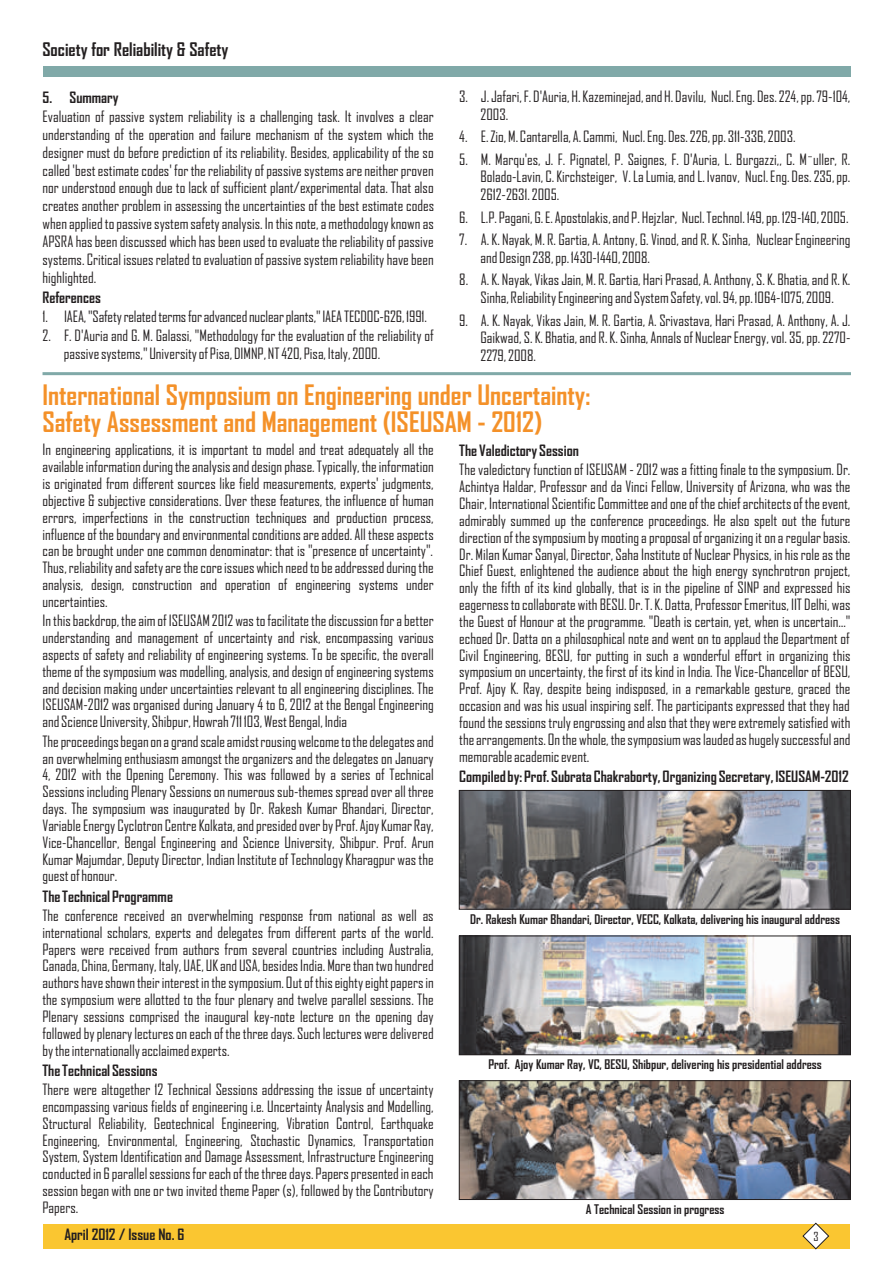
<style>
.page{position:relative;width:893px;height:1263px;background:#fff}
.page>*{position:absolute;margin:0;border:0;box-sizing:border-box;transform-origin:0 0}
.t1{font:700 27px/26.7px "Agency FB";color:#f49129}
.t2{font:700 18px "Agency FB";color:#231f20}
.t3{font:15px/16.8px "Agency FB";color:#231f20;text-align:justify}
.t4{font:700 15px "Agency FB";color:#231f20}
.t5{font:700 12.75px "Agency FB";color:#231f20}
.t6{font:12px "Agency FB";color:#231f20}
</style>
<div class="page">
<div style="left:43px;top:66px;width:807px;height:11px;background:#80a9a8"></div>
<div style="left:43px;top:1224px;width:807px;height:24px;background:#fac631"></div>
<svg style="left:802px;top:1222px;width:28px;height:28px"></svg>
<hr style="left:43px;top:372px;width:808px;height:3px;background:#80a9a8">
<img style="left:461px;top:792px;width:388px;height:115px">
<div style="left:459px;top:790px;width:392px;height:119px;border:1px solid #231f20"></div>
<img style="left:461px;top:937px;width:388px;height:116px">
<div style="left:459px;top:935px;width:392px;height:120px;border:1px solid #231f20"></div>
<img style="left:461px;top:1082px;width:388px;height:116px">
<div style="left:459px;top:1080px;width:392px;height:120px;border:1px solid #231f20"></div>
<p class="t2" style="left:42px;top:42px;width:188px">Society for Reliability &amp; Safety</p>
<p class="t4" style="left:43px;top:91px;width:78px">5. Summary</p>
<p class="t3" style="left:42px;top:109px;width:393px;line-height:17.9px">Evaluation of passive system reliability is a challenging task. It involves a clear understanding of the operation and failure mechanism of the system which the designer must do before prediction of its reliability. Besides, applicability of the so called 'best estimate codes' for the reliability of passive systems are neither proven nor understood enough due to lack of sufficient plant/experimental data. That also creates another problem in assessing the uncertainties of the best estimate codes when applied to passive system safety analysis. In this note, a methodology known as APSRA has been discussed which has been used to evaluate the reliability of passive systems. Critical issues related to evaluation of passive system reliability have been highlighted.</p>
<p class="t4" style="left:42px;top:291px;width:60px">References</p>
<p class="t3" style="left:42px;top:309px;width:386px">1. IAEA, "Safety related terms for advanced nuclear plants," IAEA TECDOC-626, 1991.</p>
<p class="t3" style="left:64px;top:328px;width:371px;line-height:17.9px;text-indent:-21px">2. F. D'Auria and G. M. Galassi, "Methodology for the evaluation of the reliability of passive systems," University of Pisa, DIMNP, NT 420, Pisa, Italy, 2000.</p>
<p class="t3" style="left:480px;top:89px;width:371px;line-height:17.9px;text-indent:-21px">3. J. Jafari, F. D'Auria, H. Kazeminejad, and H. Davilu, Nucl. Eng. Des. 224, pp. 79-104,<br>2003.</p>
<p class="t3" style="left:459px;top:129px;width:338px">4. E. Zio, M. Cantarella, A. Cammi, Nucl. Eng. Des. 226, pp. 311-336, 2003.</p>
<p class="t3" style="left:480px;top:151px;width:371px;line-height:17.9px;text-indent:-21px">5. M. Marqu'es, J. F. Pignatel, P. Saignes, F. D'Auria, L. Burgazzi,, C. M¨uller, R.<br>Bolado-Lavin, C. Kirchsteiger, V. La Lumia, and L. Ivanov, Nucl. Eng. Des. 235, pp.<br>2612-2631. 2005.</p>
<p class="t3" style="left:459px;top:210px;width:391px">6. L.P. Pagani, G. E. Apostolakis, and P. Hejzlar, Nucl. Technol. 149, pp. 129-140, 2005.</p>
<p class="t3" style="left:480px;top:232px;width:371px;line-height:17.9px;text-indent:-21px">7. A. K. Nayak, M. R. Gartia, A. Antony, G. Vinod, and R. K. Sinha, Nuclear Engineering and Design 238, pp. 1430-1440, 2008.</p>
<p class="t3" style="left:459px;top:272px;width:393px;line-height:17.9px;text-align:center">8. A. K. Nayak, Vikas Jain, M. R. Gartia, Hari Prasad, A. Anthony, S. K. Bhatia, and R. K.<br>Sinha, Reliability Engineering and System Safety, vol. 94, pp. 1064-1075, 2009.</p>
<p class="t3" style="left:480px;top:312px;width:371px;line-height:17.9px;text-indent:-21px">9. A. K. Nayak, Vikas Jain, M. R. Gartia, A. Srivastava, Hari Prasad, A. Anthony, A. J.<br>Gaikwad, S. K. Bhatia, and R. K. Sinha, Annals of Nuclear Energy, vol. 35, pp. 2270- 2279, 2008.</p>
<h1 class="t1" style="left:43px;top:384px;width:549px">International Symposium on Engineering under Uncertainty:<br>Safety Assessment and Management (ISEUSAM - 2012)</h1>
<p class="t4" style="left:459px;top:444px;width:121px">The Valedictory Session</p>
<p class="t3" style="left:459px;top:463px;width:393px">The valedictory function of ISEUSAM - 2012 was a fitting finale to the symposium. Dr.<br>Achintya Haldar, Professor and da Vinci Fellow, University of Arizona, who was the Chair, International Scientific Committee and one of the chief architects of the event, admirably summed up the conference proceedings. He also spelt out the future direction of the symposium by mooting a proposal of organizing it on a regular basis.<br>Dr. Milan Kumar Sanyal, Director, Saha Institute of Nuclear Physics, in his role as the Chief Guest, enlightened the audience about the high energy synchrotron project, only the fifth of its kind globally, that is in the pipeline of SINP and expressed his eagerness to collaborate with BESU. Dr. T. K. Datta, Professor Emeritus, IIT Delhi, was the Guest of Honour at the programme. "Death is certain, yet, when is uncertain…" echoed Dr. Datta on a philosophical note and went on to applaud the Department of Civil Engineering, BESU, for putting in such a wonderful effort in organizing this symposium on uncertainty, the first of its kind in India. The Vice-Chancellor of BESU, Prof. Ajoy K. Ray, despite being indisposed, in a remarkable gesture, graced the occasion and was his usual inspiring self. The participants expressed that they had found the sessions truly engrossing and also that they were extremely satisfied with the arrangements. On the whole, the symposium was lauded as hugely successful and memorable academic event.</p>
<p class="t4" style="left:459px;top:770px;width:391px">Compiled by: Prof. Subrata Chakraborty, Organizing Secretary, ISEUSAM-2012</p>
<p class="t3" style="left:43px;top:443px;width:393px">In engineering applications, it is important to model and treat adequately all the available information during the analysis and design phase. Typically, the information is originated from different sources like field measurements, experts' judgments, objective &amp; subjective considerations. Over these features, the influence of human errors, imperfections in the construction techniques and production process, influence of the boundary and environmental conditions are added. All these aspects can be brought under one common denominator: that is "presence of uncertainty".<br>Thus, reliability and safety are the core issues which need to be addressed during the analysis, design, construction and operation of engineering systems under uncertainties.</p>
<p class="t3" style="left:42px;top:613px;width:393px">In this backdrop, the aim of ISEUSAM 2012 was to facilitate the discussion for a better understanding and management of uncertainty and risk, encompassing various aspects of safety and reliability of engineering systems. To be specific, the overall theme of the symposium was modelling, analysis, and design of engineering systems and decision making under uncertainties relevant to all engineering disciplines. The ISEUSAM-2012 was organised during January 4 to 6, 2012 at the Bengal Engineering and Science University, Shibpur, Howrah 711 103, West Bengal, India</p>
<p class="t3" style="left:42px;top:734px;width:393px">The proceedings began on a grand scale amidst rousing welcome to the delegates and an overwhelming enthusiasm amongst the organizers and the delegates on January 4, 2012 with the Opening Ceremony. This was followed by a series of Technical Sessions including Plenary Sessions on numerous sub-themes spread over all three days. The symposium was inaugurated by Dr. Rakesh Kumar Bhandari, Director, Variable Energy Cyclotron Centre Kolkata, and presided over by Prof. Ajoy Kumar Ray, Vice-Chancellor, Bengal Engineering and Science University, Shibpur. Prof. Arun Kumar Majumdar, Deputy Director, Indian Institute of Technology Kharagpur was the guest of honour.</p>
<p class="t4" style="left:42px;top:890px;width:132px">The Technical Programme</p>
<p class="t3" style="left:42px;top:908px;width:393px">The conference received an overwhelming response from national as well as international scholars, experts and delegates from different parts of the world.<br>Papers were received from authors from several countries including Australia, Canada, China, Germany, Italy, UAE, UK and USA, besides India. More than two hundred authors have shown their interest in the symposium. Out of this eighty eight papers in the symposium were allotted to the four plenary and twelve parallel sessions. The Plenary sessions comprised the inaugural key-note lecture on the opening day followed by plenary lectures on each of the three days. Such lectures were delivered by the internationally acclaimed experts.</p>
<p class="t4" style="left:42px;top:1064px;width:117px">The Technical Sessions</p>
<p class="t3" style="left:42px;top:1082px;width:393px">There were altogether 12 Technical Sessions addressing the issue of uncertainty encompassing various fields of engineering i.e. Uncertainty Analysis and Modelling, Structural Reliability, Geotechnical Engineering, Vibration Control, Earthquake Engineering, Environmental, Engineering, Stochastic Dynamics, Transportation System, System Identification and Damage Assessment, Infrastructure Engineering conducted in 6 parallel sessions for each of the three days. Papers presented in each session began with one or two invited theme Paper (s), followed by the Contributory Papers.</p>
<p class="t5" style="left:470px;top:914px;width:372px">Dr. Rakesh Kumar Bhandari, Director, VECC, Kolkata, delivering his inaugural address</p>
<p class="t5" style="left:488px;top:1059px;width:335px">Prof. Ajoy Kumar Ray, VC, BESU, Shibpur, delivering his presidential address</p>
<p class="t5" style="left:586px;top:1204px;width:140px">A Technical Session in progress</p>
<p class="t4" style="left:64px;top:1229px;width:122px">April 2012 / Issue No. 6</p>
<p class="t6" style="left:814px;top:1231px;width:7px">3</p>
</div>
